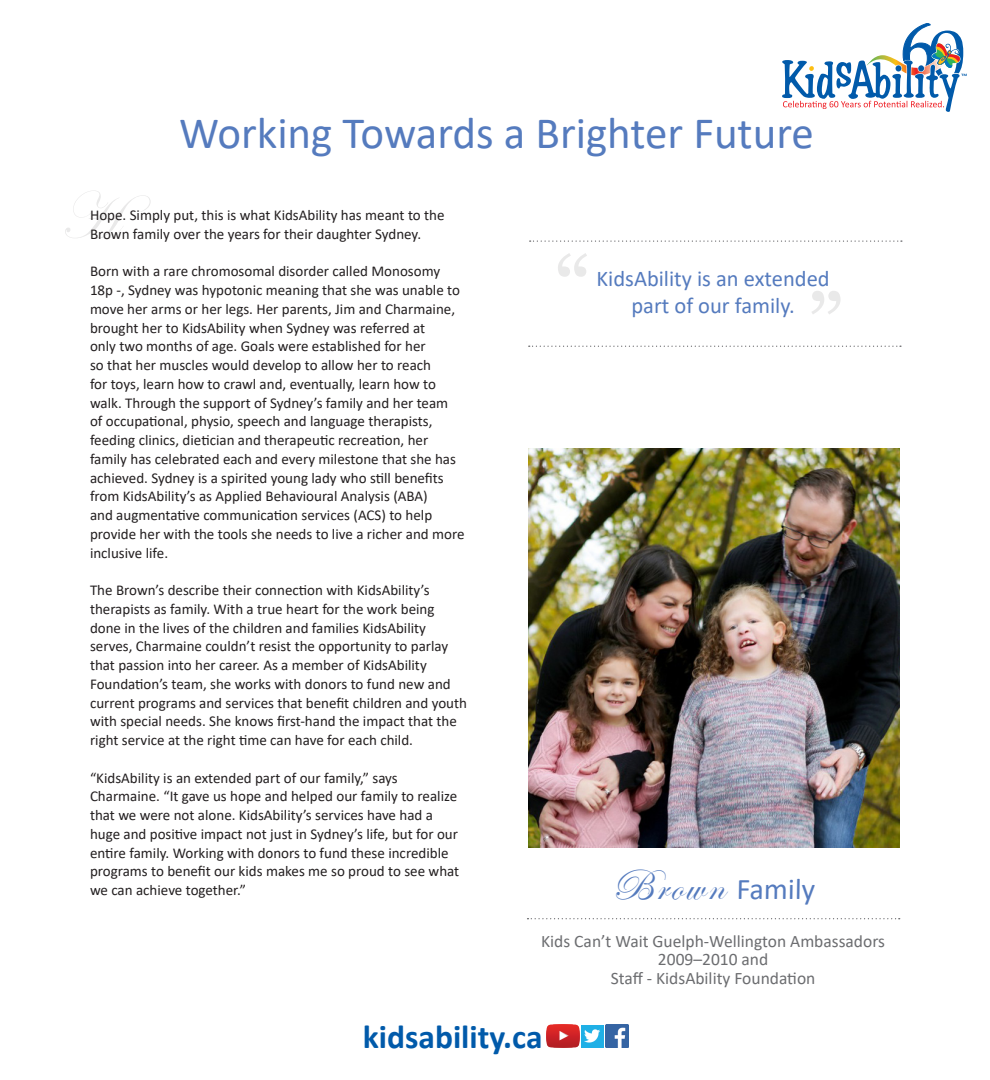
<style>
.page{position:relative;width:990px;height:1080px;background:#fff}
.page>*{position:absolute;margin:0;border:0;box-sizing:border-box;transform-origin:0 0}
.t1{font:90px "Georgia";color:#231f20}
.t2{font:67px "Edwardian Script ITC";color:#231f20}
.t3{font:45px "Calibri";color:#557bbe}
.t4{font:700 33.5px "Calibri";color:#015aaa}
.t5{font:30px "Calibri";color:#557bbe}
.t6{font:22.5px/27px "Calibri";color:#557bbe;text-align:center}
.t7{font:17.5px "Calibri";color:#6c6d70}
.t8{font:15px/18.8px "Calibri";color:#231f20}
.s1{font-family:"Edwardian Script ITC";font-size:45px}
</style>
<div class="page">
<svg style="left:528px;top:918px;width:372px;height:1px"></svg>
<img style="left:528px;top:448px;width:371px;height:400px">
<svg style="left:530px;top:240px;width:372px;height:2px"></svg>
<svg style="left:529px;top:346px;width:372px;height:1px"></svg>
<img style="left:605px;top:1025px;width:23px;height:23px">
<div style="left:581px;top:1025px;width:23px;height:23px;background:#1fb0e6"></div>
<img style="left:584px;top:1029px;width:16px;height:14px">
<img style="left:546px;top:1024px;width:33px;height:24px">
<svg style="left:782px;top:23px;width:185px;height:89px"></svg>
<p class="t3" style="left:179px;top:101px;width:636px">Working Towards a Brighter Future</p>
<h2 class="t2" style="left:59px;top:180px;width:93px">H</h2>
<p class="t8" style="left:90px;top:205px;width:356px">Hope. Simply put, this is what KidsAbility has meant to the<br>Brown family over the years for their daughter Sydney.</p>
<p class="t8" style="left:90px;top:262px;width:376px">Born with a rare chromosomal disorder called Monosomy 18p -, Sydney was hypotonic meaning that she was unable to move her arms or her legs. Her parents, Jim and Charmaine, brought her to KidsAbility when Sydney was referred at<br>only two months of age. Goals were established for her<br>so that her muscles would develop to allow her to reach<br>for toys, learn how to crawl and, eventually, learn how to walk. Through the support of Sydney’s family and her team<br>of occupational, physio, speech and language therapists, feeding clinics, dietician and therapeutic recreation, her family has celebrated each and every milestone that she has achieved. Sydney is a spirited young lady who still benefits from KidsAbility’s as Applied Behavioural Analysis (ABA)<br>and augmentative communication services (ACS) to help provide her with the tools she needs to live a richer and more inclusive life.</p>
<p class="t8" style="left:90px;top:580px;width:379px">The Brown’s describe their connection with KidsAbility’s therapists as family. With a true heart for the work being done in the lives of the children and families KidsAbility serves, Charmaine couldn’t resist the opportunity to parlay that passion into her career. As a member of KidsAbility Foundation’s team, she works with donors to fund new and current programs and services that benefit children and youth with special needs. She knows first-hand the impact that the right service at the right time can have for each child.</p>
<p class="t8" style="left:90px;top:768px;width:371px">“KidsAbility is an extended part of our family,” says Charmaine. “It gave us hope and helped our family to realize that we were not alone. KidsAbility’s services have had a huge and positive impact not just in Sydney’s life, but for our entire family. Working with donors to fund these incredible programs to benefit our kids makes me so proud to see what we can achieve together.”</p>
<h1 class="t1" style="left:554px;top:235px;width:38px">“</h1>
<p class="t6" style="left:597px;top:264px;width:235px">KidsAbility is an extended part of our family.</p>
<h1 class="t1" style="left:844px;top:333px;width:38px;rotate:-180deg">“</h1>
<p class="t5" style="left:611px;top:868px;width:206px"><span class="s1">Brown</span> Family</p>
<p class="t7" style="left:541px;top:929px;width:345px">Kids Can’t Wait Guelph-Wellington Ambassadors</p>
<p class="t7" style="left:658px;top:947px;width:112px">2009–2010 and</p>
<p class="t7" style="left:611px;top:966px;width:206px">Staff - KidsAbility Foundation</p>
<p class="t4" style="left:363px;top:1015px;width:181px">kidsability.ca</p>
</div>
